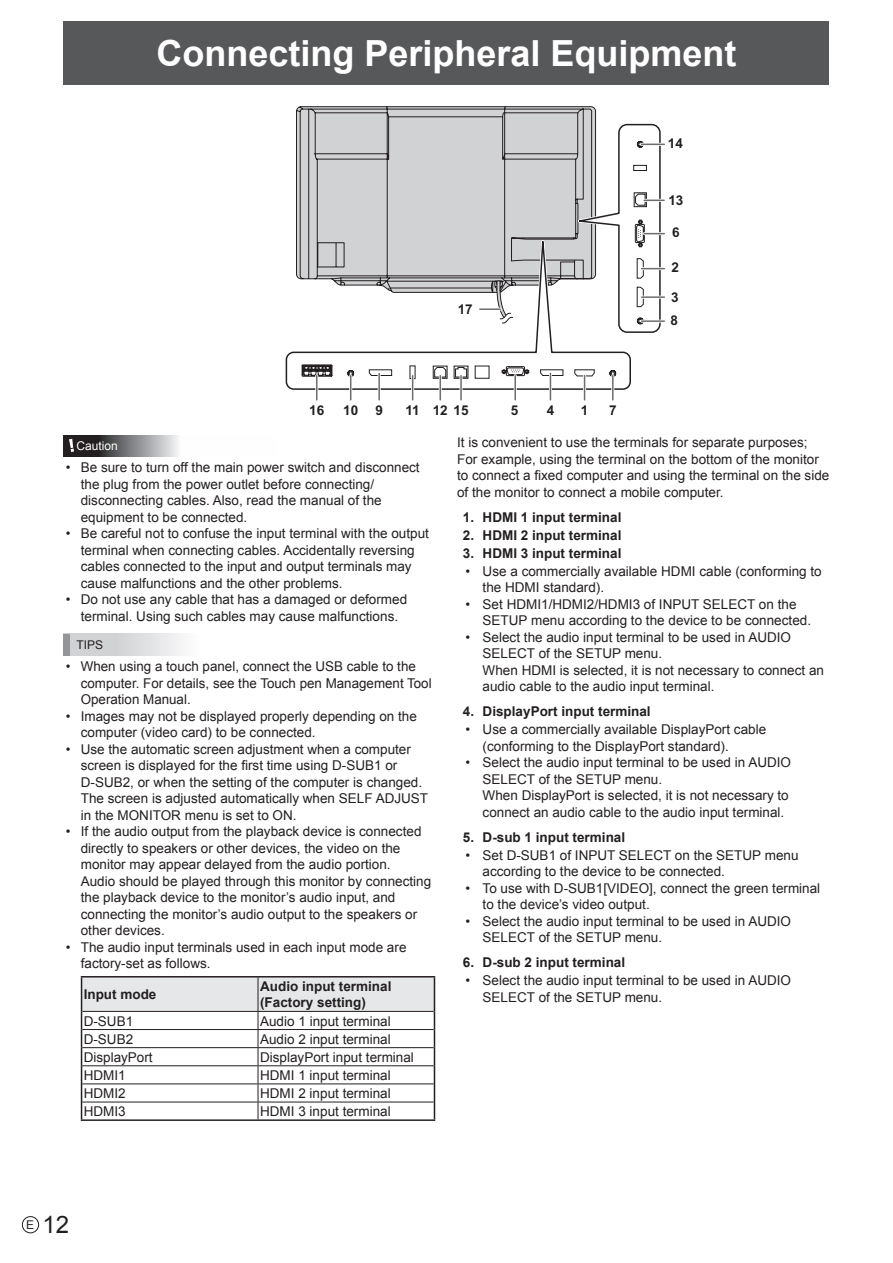
<style>
.page{position:relative;width:893px;height:1263px;background:#fff}
.page>*{position:absolute;margin:0;border:0;box-sizing:border-box;transform-origin:0 0}
.t1{font:700 36px "Arial";color:#fff}
.t2{font:24px "Arial";color:#231f20}
.t3{font:13.5px/16.5px "Arial";color:#231f20}
.t4{font:700 13.5px/16.5px "Arial";color:#231f20}
.t5{font:12px "Arial";color:#fff}
.t6{font:12px "Arial";color:#231f20}
.s1{font-size:12px}
</style>
<div class="page">
<div style="left:64px;top:21px;width:765px;height:64px;background:#57585a"></div>
<div style="left:22px;top:1216px;width:17px;height:17px;border:1px solid #231f20;border-radius:50%"></div>
<svg style="left:64px;top:435px;width:114px;height:21px;background:#706f71"></svg>
<svg style="left:69px;top:439px;width:5px;height:13px"></svg>
<div style="left:64px;top:634px;width:212px;height:21px;background:linear-gradient(to right,#c9cacd,#fff)"></div>
<div style="left:64px;top:634px;width:6px;height:21px;background:#939598"></div>
<svg style="left:81px;top:977px;width:354px;height:142px"></svg>
<hr style="left:81px;top:976px;width:177px;height:1px;background:#231f20">
<hr style="left:258px;top:976px;width:177px;height:1px;background:#231f20">
<hr style="left:81px;top:1119px;width:177px;height:2px;background:#231f20">
<hr style="left:258px;top:1119px;width:177px;height:2px;background:#231f20">
<svg style="left:296px;top:106px;width:300px;height:93px;background:#c3c3c5"></svg>
<div style="left:296px;top:199px;width:280px;height:21px;background:#d1d2d4"></div>
<svg style="left:285px;top:220px;width:346px;height:170px"></svg>
<svg style="left:609px;top:370px;width:8px;height:7px"></svg>
<hr style="left:611px;top:376px;width:3px;height:24px;background:#fff">
<hr style="left:612px;top:376px;width:2px;height:24px;background:#6c6d70">
<svg style="left:347px;top:370px;width:8px;height:30px"></svg>
<svg style="left:502px;top:366px;width:27px;height:10px"></svg>
<hr style="left:514px;top:376px;width:3px;height:24px;background:#fff">
<hr style="left:514px;top:376px;width:2px;height:24px;background:#6c6d70">
<div style="left:475px;top:366px;width:14px;height:13px;background:#fff;border:1px solid #231f20"></div>
<svg style="left:574px;top:369px;width:21px;height:31px"></svg>
<svg style="left:540px;top:369px;width:24px;height:31px"></svg>
<svg style="left:369px;top:369px;width:23px;height:7px"></svg>
<hr style="left:378px;top:374px;width:3px;height:26px;background:#fff">
<hr style="left:378px;top:373px;width:2px;height:27px;background:#6c6d70">
<svg style="left:410px;top:366px;width:5px;height:13px"></svg>
<hr style="left:411px;top:377px;width:3px;height:23px;background:#fff">
<svg style="left:412px;top:376px;width:1px;height:24px"></svg>
<hr style="left:460px;top:376px;width:3px;height:24px;background:#fff">
<hr style="left:460px;top:376px;width:2px;height:24px;background:#6c6d70">
<svg style="left:432px;top:365px;width:37px;height:14px"></svg>
<hr style="left:439px;top:376px;width:3px;height:24px;background:#fff">
<hr style="left:439px;top:376px;width:2px;height:24px;background:#6c6d70">
<svg style="left:302px;top:364px;width:30px;height:36px"></svg>
<svg style="left:576px;top:122px;width:88px;height:213px"></svg>
<h1 class="t1" style="left:156px;top:29px;width:582px">Connecting Peripheral Equipment</h1>
<p class="t4" style="left:668px;top:136px;width:17px">14</p>
<p class="t4" style="left:668px;top:192px;width:17px">13</p>
<p class="t4" style="left:672px;top:225px;width:9px">6</p>
<p class="t4" style="left:671px;top:260px;width:9px">2</p>
<p class="t4" style="left:458px;top:302px;width:17px">17</p>
<p class="t4" style="left:309px;top:403px;width:17px">16</p>
<p class="t4" style="left:343px;top:403px;width:17px">10</p>
<p class="t4" style="left:375px;top:403px;width:9px">9</p>
<p class="t4" style="left:405px;top:403px;width:65px">11 12 15</p>
<p class="t4" style="left:511px;top:403px;width:9px">5</p>
<p class="t4" style="left:547px;top:403px;width:9px">4</p>
<p class="t4" style="left:581px;top:403px;width:9px">1</p>
<p class="t4" style="left:609px;top:403px;width:9px">7</p>
<p class="t4" style="left:671px;top:289px;width:9px">3</p>
<p class="t4" style="left:671px;top:313px;width:9px">8</p>
<p class="t5" style="left:77px;top:438px;width:43px">Caution</p>
<p class="t3" style="left:81px;top:459px;width:340px;text-indent:-15px">• Be sure to turn off the main power switch and disconnect the plug from the power outlet before connecting/ disconnecting cables. Also, read the manual of the equipment to be connected.</p>
<p class="t3" style="left:81px;top:525px;width:350px;text-indent:-15px">• Be careful not to confuse the input terminal with the output terminal when connecting cables. Accidentally reversing cables connected to the input and output terminals may cause malfunctions and the other problems.</p>
<p class="t3" style="left:66px;top:591px;width:343px;text-align:center">• Do not use any cable that has a damaged or deformed terminal. Using such cables may cause malfunctions.</p>
<p class="t6" style="left:77px;top:637px;width:28px">TIPS</p>
<p class="t3" style="left:81px;top:658px;width:352px;text-indent:-15px">• When using a touch panel, connect the USB cable to the computer. For details, see the Touch pen Management Tool<br>Operation Manual.</p>
<p class="t3" style="left:81px;top:708px;width:338px;text-indent:-15px">• Images may not be displayed properly depending on the computer (video card) to be connected.</p>
<p class="t3" style="left:81px;top:741px;width:349px;text-indent:-15px">• Use the automatic screen adjustment when a computer screen is displayed for the first time using D-SUB1 or D-SUB2, or when the setting of the computer is changed.<br>The screen is adjusted automatically when SELF ADJUST in the MONITOR menu is set to ON.</p>
<p class="t3" style="left:81px;top:823px;width:352px;text-indent:-15px">• If the audio output from the playback device is connected directly to speakers or other devices, the video on the monitor may appear delayed from the audio portion.<br>Audio should be played through this monitor by connecting the playback device to the monitor’s audio input, and connecting the monitor’s audio output to the speakers or other devices.</p>
<p class="t3" style="left:81px;top:939px;width:327px;text-indent:-15px">• The audio input terminals used in each input mode are factory-set as follows.</p>
<p class="t4" style="left:84px;top:986px;width:74px">Input mode</p>
<p class="t4" style="left:260px;top:978px;width:133px">Audio input terminal (Factory setting)</p>
<p class="t3" style="left:84px;top:1013px;width:51px">D-SUB1</p>
<p class="t3" style="left:260px;top:1013px;width:132px">Audio 1 input terminal</p>
<p class="t3" style="left:84px;top:1031px;width:51px">D-SUB2</p>
<p class="t3" style="left:260px;top:1031px;width:132px">Audio 2 input terminal</p>
<p class="t3" style="left:84px;top:1049px;width:71px">DisplayPort</p>
<p class="t3" style="left:260px;top:1049px;width:155px">DisplayPort input terminal</p>
<p class="t3" style="left:84px;top:1067px;width:43px">HDMI1</p>
<p class="t3" style="left:260px;top:1067px;width:132px">HDMI 1 input terminal</p>
<p class="t3" style="left:84px;top:1085px;width:43px">HDMI2</p>
<p class="t3" style="left:260px;top:1085px;width:132px">HDMI 2 input terminal</p>
<p class="t3" style="left:84px;top:1103px;width:43px">HDMI3</p>
<p class="t3" style="left:260px;top:1103px;width:132px">HDMI 3 input terminal</p>
<p class="t3" style="left:457px;top:434px;width:374px">It is convenient to use the terminals for separate purposes; For example, using the terminal on the bottom of the monitor to connect a fixed computer and using the terminal on the side of the monitor to connect a mobile computer.</p>
<p class="t4" style="left:463px;top:509px;width:160px">1. HDMI 1 input terminal</p>
<p class="t4" style="left:463px;top:527px;width:160px">2. HDMI 2 input terminal</p>
<p class="t4" style="left:463px;top:545px;width:160px">3. HDMI 3 input terminal</p>
<p class="t3" style="left:483px;top:563px;width:341px;text-indent:-17px">• Use a commercially available HDMI cable (conforming to the HDMI standard).</p>
<p class="t3" style="left:483px;top:596px;width:330px;text-indent:-17px">• Set HDMI1/HDMI2/HDMI3 of INPUT SELECT on the<br>SETUP menu according to the device to be connected.</p>
<p class="t3" style="left:483px;top:629px;width:343px;text-indent:-17px">• Select the audio input terminal to be used in AUDIO SELECT of the SETUP menu.<br>When HDMI is selected, it is not necessary to connect an audio cable to the audio input terminal.</p>
<p class="t4" style="left:463px;top:703px;width:189px">4. DisplayPort input terminal</p>
<p class="t3" style="left:483px;top:721px;width:285px;text-indent:-17px">• Use a commercially available DisplayPort cable (conforming to the DisplayPort standard).</p>
<p class="t3" style="left:483px;top:754px;width:310px;text-indent:-17px">• Select the audio input terminal to be used in AUDIO SELECT of the SETUP menu.<br>When DisplayPort is selected, it is not necessary to connect an audio cable to the audio input terminal.</p>
<p class="t4" style="left:463px;top:829px;width:164px">5. D-sub 1 input terminal</p>
<p class="t3" style="left:483px;top:847px;width:317px;text-indent:-17px">• Set D-SUB1 of INPUT SELECT on the SETUP menu according to the device to be connected.</p>
<p class="t3" style="left:483px;top:880px;width:339px;text-indent:-17px">• To use with D-SUB1[VIDEO], connect the green terminal to the device’s video output.</p>
<p class="t3" style="left:483px;top:913px;width:310px;text-indent:-17px">• Select the audio input terminal to be used in AUDIO<br>SELECT of the SETUP menu.</p>
<p class="t4" style="left:463px;top:954px;width:164px">6. D-sub 2 input terminal</p>
<p class="t3" style="left:483px;top:972px;width:310px;text-indent:-17px">• Select the audio input terminal to be used in AUDIO<br>SELECT of the SETUP menu.</p>
<h2 class="t2" style="left:26px;top:1208px;width:44px"><span class="s1">E</span> 12</h2>
</div>
